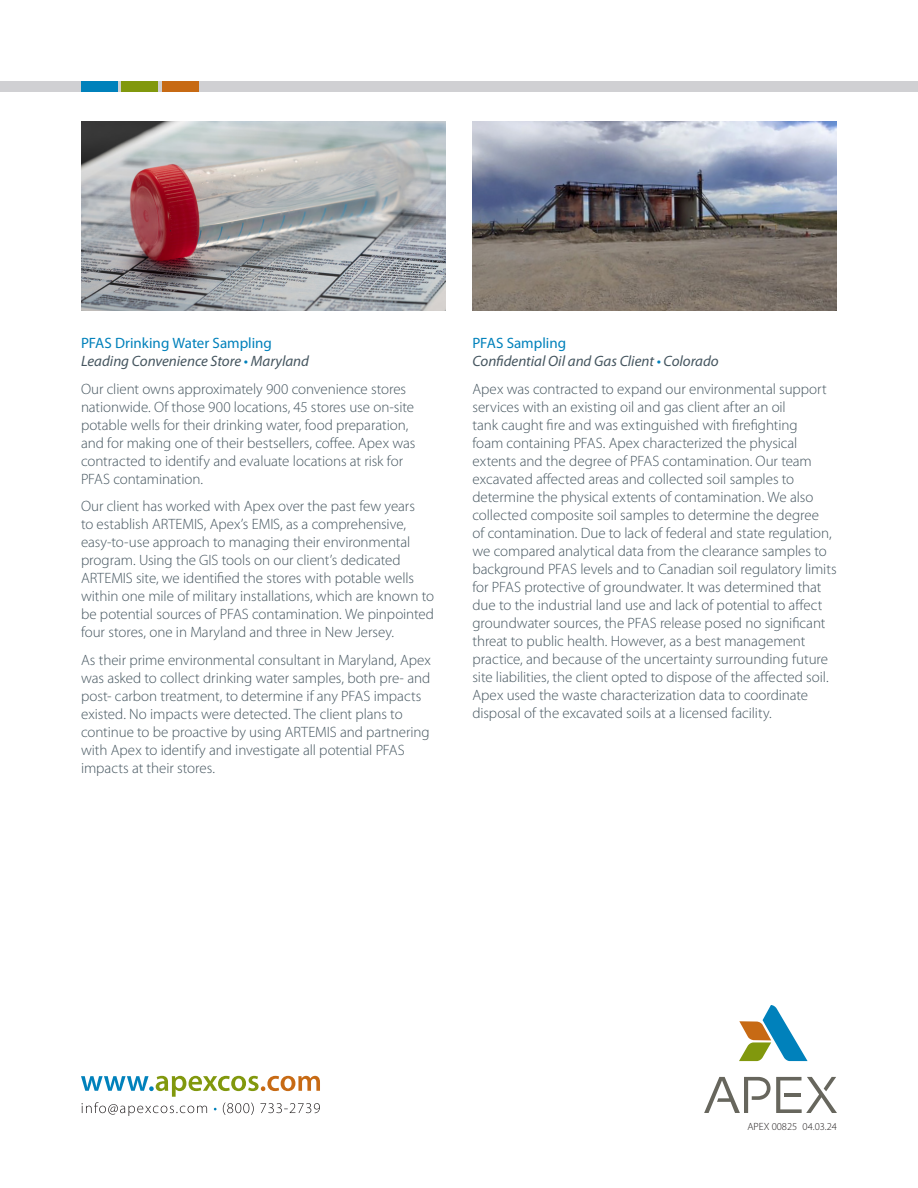
<style>
.page{position:relative;width:918px;height:1188px;background:#fff}
.page>*{position:absolute;margin:0;border:0;box-sizing:border-box;transform-origin:0 0}
.Body_Text{font:300 15px/18px "Myriad Pro";letter-spacing:-.005em;color:#45555f}
.Head_4{font:italic 15px "Myriad Pro";color:#45555f}
.Head_3{font:15px "Myriad Pro";color:#0081bb}
.t1{font:300 10.5px "Myriad Pro";color:#231f20}
.s1{color:#0081bb}
</style>
<div class="page">
<svg style="left:704px;top:1077px;width:133px;height:36px"></svg>
<svg style="left:739px;top:1005px;width:69px;height:56px"></svg>
<svg style="left:81px;top:1076px;width:239px;height:40px"></svg>
<div style="left:0;top:81px;width:918px;height:11px;background:#d0d0d3"></div>
<div style="left:81px;top:81px;width:36px;height:11px;background:#0081bb"></div>
<div style="left:122px;top:81px;width:36px;height:11px;background:#81980d"></div>
<div style="left:163px;top:81px;width:36px;height:11px;background:#c76a14"></div>
<img style="left:472px;top:122px;width:365px;height:188px">
<img style="left:81px;top:122px;width:365px;height:188px">
<p class="Head_3" style="left:81px;top:334px;width:192px">PFAS Drinking Water Sampling</p>
<p class="Head_4" style="left:81px;top:352px;width:230px">Leading Convenience Store <span class="s1">•</span> Maryland</p>
<p class="Body_Text" style="left:81px;top:379px;width:336px">Our client owns approximately 900 convenience stores nationwide. Of those 900 locations, 45 stores use on-site potable wells for their drinking water, food preparation, and for making one of their bestsellers, coffee. Apex was contracted to identify and evaluate locations at risk for PFAS contamination.</p>
<p class="Body_Text" style="left:81px;top:497px;width:355px">Our client has worked with Apex over the past few years<br>to establish ARTEMIS, Apex’s EMIS, as a comprehensive, easy‑to‑use approach to managing their environmental program. Using the GIS tools on our client’s dedicated ARTEMIS site, we identified the stores with potable wells within one mile of military installations, which are known to be potential sources of PFAS contamination. We pinpointed four stores, one in Maryland and three in New Jersey.</p>
<p class="Body_Text" style="left:81px;top:651px;width:352px">As their prime environmental consultant in Maryland, Apex was asked to collect drinking water samples, both pre- and post- carbon treatment, to determine if any PFAS impacts existed. No impacts were detected. The client plans to continue to be proactive by using ARTEMIS and partnering with Apex to identify and investigate all potential PFAS impacts at their stores.</p>
<p class="Head_3" style="left:472px;top:334px;width:95px">PFAS Sampling</p>
<p class="Head_4" style="left:472px;top:352px;width:248px">Confidential Oil and Gas Client <span class="s1">•</span> Colorado</p>
<p class="Body_Text" style="left:472px;top:379px;width:366px">Apex was contracted to expand our environmental support services with an existing oil and gas client after an oil<br>tank caught fire and was extinguished with firefighting<br>foam containing PFAS. Apex characterized the physical extents and the degree of PFAS contamination. Our team excavated affected areas and collected soil samples to determine the physical extents of contamination. We also collected composite soil samples to determine the degree<br>of contamination. Due to lack of federal and state regulation, we compared analytical data from the clearance samples to background PFAS levels and to Canadian soil regulatory limits for PFAS protective of groundwater. It was determined that due to the industrial land use and lack of potential to affect groundwater sources, the PFAS release posed no significant threat to public health. However, as a best management practice, and because of the uncertainty surrounding future site liabilities, the client opted to dispose of the affected soil.<br>Apex used the waste characterization data to coordinate disposal of the excavated soils at a licensed facility.</p>
<p class="t1" style="left:747px;top:1121px;width:91px">APEX 00825 04.03.24</p>
</div>
